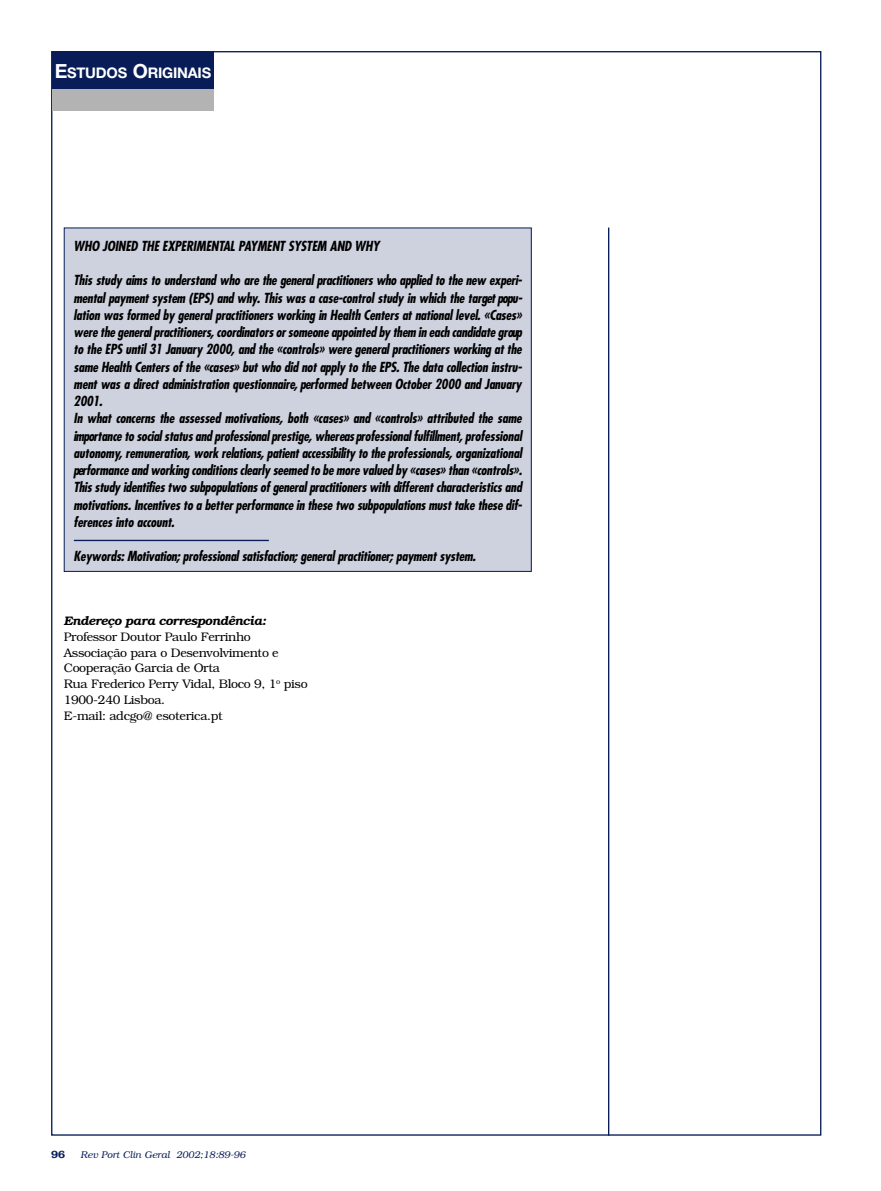
<style>
.page{position:relative;width:881px;height:1191px;background:#fff}
.page>*{position:absolute;margin:0;border:0;box-sizing:border-box;transform-origin:0 0}
.t1{font:700 14.7px "Helvetica Neue";letter-spacing:-.015em;color:#fff}
.t2{font:italic 700 condensed 13.5px/17.2px "Futura";letter-spacing:-.015em;color:#000}
.t3{font:300 12.3px/15.8px "Bookman";letter-spacing:-.025em;color:#000}
.t4{font:italic 600 12.3px "Bookman";letter-spacing:-.025em;color:#000}
.t5{font:600 10.5px "Bookman";color:#081d58}
.t6{font:italic 300 9.75px "Bookman";color:#081d58}
.s1{font-size:19.5px}
</style>
<div class="page">
<hr style="left:607px;top:227px;width:2px;height:908px;background:#081d58">
<div style="left:52px;top:51px;width:161px;height:39px;background:#081d58"></div>
<div style="left:52px;top:89px;width:161px;height:22px;background:#b3b3b3"></div>
<div style="left:64px;top:228px;width:467px;height:343px;background:#ced2de"></div>
<div style="left:64px;top:227px;width:467px;height:345px;border:1px solid #081d58"></div>
<hr style="left:74px;top:540px;width:195px;height:1px;background:#081d58">
<p class="t1" style="left:55px;top:67px;width:158px"><span class="s1">E</span>STUDOS <span class="s1">O</span>RIGINAIS</p>
<p class="t2" style="left:74px;top:238px;width:307px">WHO JOINED THE EXPERIMENTAL PAYMENT SYSTEM AND WHY</p>
<p class="t2" style="left:74px;top:273px;width:450px">This study aims to understand who are the general practitioners who applied to the new experi&shy;mental payment system (EPS) and why. This was a case-control study in which the target popu&shy;lation was formed by general practitioners working in Health Centers at national level. «Cases» were the general practitioners, coordinators or someone appointed by them in each candidate group to the EPS until 31 January 2000, and the «controls» were general practitioners working at the same Health Centers of the «cases» but who did not apply to the EPS. The data collection instru&shy;ment was a direct administration questionnaire, performed between October 2000 and January 2001.<br>In what concerns the assessed motivations, both «cases» and «controls» attributed the same importance to social status and professional prestige, whereas professional fulfillment, professional autonomy, remuneration, work relations, patient accessibility to the professionals, organizational performance and working conditions clearly seemed to be more valued by «cases» than «controls».<br>This study identifies two subpopulations of general practitioners with different characteristics and motivations. Incentives to a better performance in these two subpopulations must take these dif&shy;ferences into account.</p>
<p class="t2" style="left:74px;top:549px;width:403px">Keywords: Motivation; professional satisfaction; general practitioner; payment system.</p>
<p class="t4" style="left:64px;top:613px;width:204px">Endereço para correspondência:</p>
<p class="t3" style="left:64px;top:629px;width:245px">Professor Doutor Paulo Ferrinho<br>Associação para o Desenvolvimento e<br>Cooperação Garcia de Orta<br>Rua Frederico Perry Vidal, Bloco 9, 1<sup>o</sup> piso<br>1900-240 Lisboa.<br>E-mail: adcgo@ esoterica.pt</p>
<p class="t5" style="left:51px;top:1148px;width:15px">96</p>
<p class="t6" style="left:81px;top:1149px;width:166px">Rev Port Clin Geral 2002;18:89-96</p>
</div>
